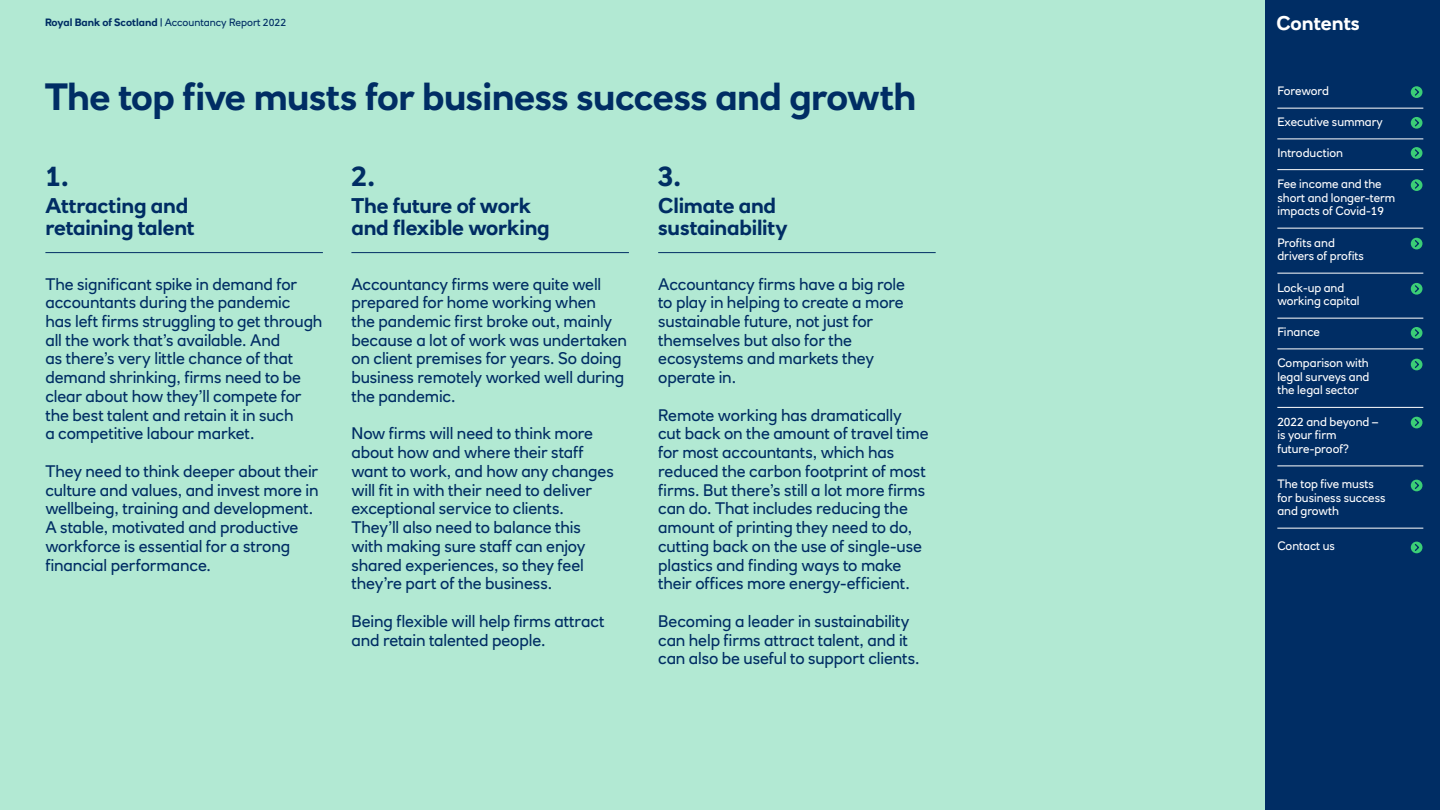
<style>
.page{position:relative;width:1440px;height:810px;background:#fff}
.page>*{position:absolute;margin:0;border:0;box-sizing:border-box;transform-origin:0 0}
.t1{font:700 37.5px "RN House Sans";letter-spacing:-.015em;color:#002d64}
.t2{font:700 28.5px "RN House Sans";color:#002d64}
.t3{font:700 21px/21.8px "RN House Sans";letter-spacing:-.01em;color:#002d64}
.t4{font:700 19.5px "RN House Sans";color:#fff}
.t5{font:16.5px/18.8px "RN House Sans";letter-spacing:-.005em;color:#002d64}
.t6{font:12px/13.5px "RN House Sans";color:#fff}
.t7{font:12px "RN House Sans";letter-spacing:-.02em;color:#fff}
.t8{font:10.5px "RN House Sans";color:#002d64}
.s1{font-weight:700}
</style>
<div class="page">
<div style="left:0;top:0;width:1265px;height:810px;background:#b2e9d3"></div>
<div style="left:1265px;top:0;width:175px;height:810px;background:#002d64"></div>
<div style="left:1411px;top:86px;width:11px;height:12px;background:#3bce76;border-radius:50%"></div>
<svg style="left:1414px;top:87px;width:6px;height:9px"></svg>
<div style="left:1411px;top:283px;width:11px;height:12px;background:#3bce76;border-radius:50%"></div>
<svg style="left:1414px;top:285px;width:6px;height:9px"></svg>
<div style="left:1411px;top:238px;width:11px;height:11px;background:#3bce76;border-radius:50%"></div>
<svg style="left:1414px;top:240px;width:5px;height:8px"></svg>
<div style="left:1411px;top:179px;width:11px;height:12px;background:#3bce76;border-radius:50%"></div>
<svg style="left:1414px;top:180px;width:6px;height:9px"></svg>
<svg style="left:1411px;top:147px;width:11px;height:12px"></svg>
<svg style="left:1414px;top:148px;width:6px;height:10px"></svg>
<div style="left:1411px;top:117px;width:11px;height:12px;background:#3bce76;border-radius:50%"></div>
<svg style="left:1414px;top:119px;width:6px;height:9px"></svg>
<hr style="left:1277px;top:108px;width:146px;height:1px;background:#fff">
<hr style="left:1277px;top:139px;width:146px;height:1px;background:#fff">
<hr style="left:1277px;top:169px;width:146px;height:1px;background:#fff">
<hr style="left:1277px;top:228px;width:146px;height:1px;background:#fff">
<hr style="left:1277px;top:273px;width:146px;height:1px;background:#fff">
<hr style="left:1277px;top:318px;width:146px;height:1px;background:#fff">
<hr style="left:1277px;top:349px;width:146px;height:1px;background:#fff">
<hr style="left:1277px;top:407px;width:146px;height:1px;background:#fff">
<hr style="left:1277px;top:466px;width:146px;height:1px;background:#fff">
<hr style="left:1277px;top:528px;width:146px;height:1px;background:#fff">
<div style="left:1411px;top:327px;width:11px;height:12px;background:#3bce76;border-radius:50%"></div>
<svg style="left:1414px;top:329px;width:6px;height:9px"></svg>
<div style="left:1411px;top:359px;width:11px;height:11px;background:#3bce76;border-radius:50%"></div>
<svg style="left:1414px;top:361px;width:5px;height:7px"></svg>
<div style="left:1411px;top:417px;width:11px;height:11px;background:#3bce76;border-radius:50%"></div>
<svg style="left:1414px;top:419px;width:5px;height:7px"></svg>
<div style="left:1411px;top:480px;width:11px;height:11px;background:#3bce76;border-radius:50%"></div>
<svg style="left:1414px;top:482px;width:5px;height:7px"></svg>
<div style="left:1411px;top:542px;width:11px;height:11px;background:#3bce76;border-radius:50%"></div>
<svg style="left:1414px;top:544px;width:5px;height:7px"></svg>
<hr style="left:351px;top:252px;width:278px;height:1px;background:#002d64">
<hr style="left:45px;top:252px;width:278px;height:1px;background:#002d64">
<hr style="left:658px;top:252px;width:278px;height:1px;background:#002d64">
<p class="t8" style="left:45px;top:16px;width:243px"><span class="s1">Royal Bank of Scotland |</span> Accountancy Report 2022</p>
<h1 class="t1" style="left:45px;top:74px;width:873px">The top five musts for business success and growth</h1>
<h2 class="t2" style="left:45px;top:159px;width:25px">1.</h2>
<p class="t3" style="left:45px;top:195px;width:151px">Attracting and retaining talent</p>
<p class="t5" style="left:45px;top:274px;width:279px">The significant spike in demand for accountants during the pandemic<br>has left firms struggling to get through all the work that’s available. And<br>as there’s very little chance of that demand shrinking, firms need to be clear about how they’ll compete for the best talent and retain it in such<br>a competitive labour market.</p>
<p class="t5" style="left:45px;top:462px;width:275px">They need to think deeper about their culture and values, and invest more in wellbeing, training and development.<br>A stable, motivated and productive workforce is essential for a strong financial performance.</p>
<h2 class="t2" style="left:351px;top:159px;width:26px">2.</h2>
<p class="t3" style="left:351px;top:195px;width:200px">The future of work and flexible working</p>
<p class="t5" style="left:351px;top:274px;width:277px">Accountancy firms were quite well prepared for home working when<br>the pandemic first broke out, mainly because a lot of work was undertaken on client premises for years. So doing business remotely worked well during the pandemic.</p>
<p class="t5" style="left:351px;top:424px;width:264px">Now firms will need to think more about how and where their staff want to work, and how any changes will fit in with their need to deliver exceptional service to clients.<br>They’ll also need to balance this with making sure staff can enjoy shared experiences, so they feel they’re part of the business.</p>
<p class="t5" style="left:351px;top:612px;width:255px">Being flexible will help firms attract and retain talented people.</p>
<h2 class="t2" style="left:658px;top:159px;width:25px">3.</h2>
<p class="t3" style="left:658px;top:195px;width:131px">Climate and sustainability</p>
<p class="t5" style="left:658px;top:274px;width:248px">Accountancy firms have a big role to play in helping to create a more sustainable future, not just for themselves but also for the ecosystems and markets they operate in.</p>
<p class="t5" style="left:658px;top:405px;width:272px">Remote working has dramatically cut back on the amount of travel time for most accountants, which has reduced the carbon footprint of most firms. But there’s still a lot more firms can do. That includes reducing the amount of printing they need to do, cutting back on the use of single-use plastics and finding ways to make their offices more energy-efficient.</p>
<p class="t5" style="left:658px;top:612px;width:263px">Becoming a leader in sustainability can help firms attract talent, and it can also be useful to support clients.</p>
<p class="t4" style="left:1276px;top:11px;width:85px">Contents</p>
<p class="t7" style="left:1277px;top:84px;width:53px">Foreword</p>
<p class="t6" style="left:1277px;top:115px;width:107px">Executive summary</p>
<p class="t6" style="left:1277px;top:146px;width:67px">Introduction</p>
<p class="t6" style="left:1277px;top:177px;width:120px">Fee income and the short and longer-term impacts of Covid-19</p>
<p class="t6" style="left:1277px;top:236px;width:88px">Profits and drivers of profits</p>
<p class="t6" style="left:1277px;top:281px;width:84px">Lock-up and working capital</p>
<p class="t6" style="left:1277px;top:325px;width:44px">Finance</p>
<p class="t6" style="left:1277px;top:356px;width:94px;text-align:justify">Comparison with legal surveys and the legal sector</p>
<p class="t6" style="left:1277px;top:415px;width:102px">2022 and beyond – is your firm future-proof?</p>
<p class="t6" style="left:1277px;top:477px;width:110px">The top five musts for business success and growth</p>
<p class="t6" style="left:1277px;top:539px;width:59px">Contact us</p>
</div>
